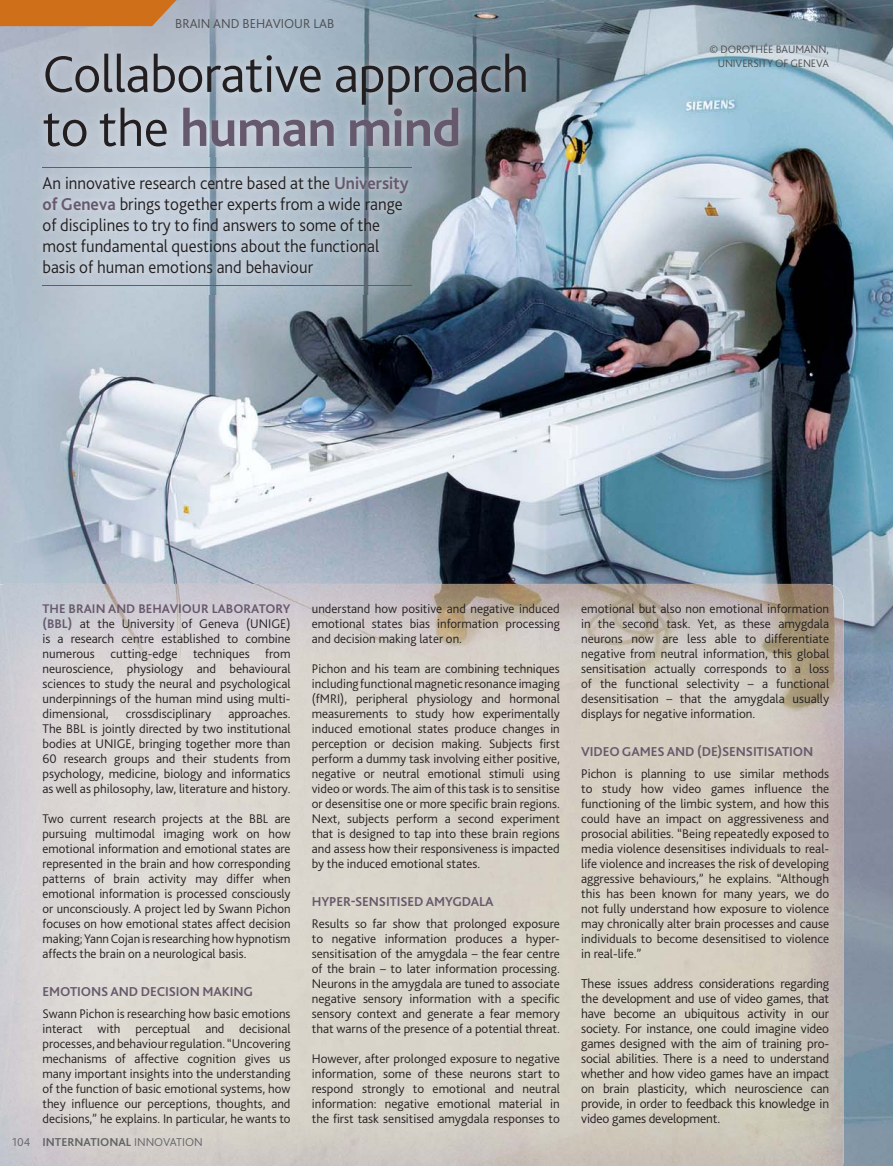
<style>
.page{position:relative;width:893px;height:1166px;background:#fff}
.page>*{position:absolute;margin:0;border:0;box-sizing:border-box;transform-origin:0 0}
.t1{font:300 54px/54px "Bliss 2";letter-spacing:-.01em;color:#231f20}
.t2{font:300 18px/21px "Bliss 2";color:#231f20;scale:.95 1}
.t3{font:300 13.5px/15px "Bliss 2";letter-spacing:-.01em;color:#231f20;text-align:justify}
.t4{font:700 13.5px "Bliss 2";letter-spacing:-.01em;color:#67596d}
.t5{font:300 13.5px "Bliss 2";color:#4c4c4e}
.t6{font:300 13.2px/15px "Bliss 2";color:#231f20;text-align:justify}
.t7{font:300 12px "Bliss 2";color:#636466}
.t8{font:300 11.25px/14.2px "Bliss 2";letter-spacing:-.01em;color:#4c4c4e;text-align:right}
.s1{font-weight:700;color:#67596d}
.s2{font-weight:700}
</style>
<div class="page">
<img style="left:0;top:0;width:893px;height:1165px">
<img style="left:0;top:583px;width:843px;height:582px">
<img style="left:34px;top:44px;width:500px;height:111px">
<img style="left:33px;top:157px;width:384px;height:138px">
<hr style="left:43px;top:167px;width:369px;height:1px;background:#67596d">
<hr style="left:43px;top:285px;width:369px;height:1px;background:#67596d">
<svg style="left:0;top:0;width:190px;height:26px;background:#cb782f"></svg>
<p class="t5" style="left:175px;top:18px;width:161px">BRAIN AND BEHAVIOUR LAB</p>
<p class="t1" style="left:43px;top:52px;width:488px">Collaborative approach to the <span class="s1">human mind</span></p>
<p class="t2" style="left:43px;top:174px;width:387px">An innovative research centre based at the <span class="s1">University of Geneva</span> brings together experts from a wide range of disciplines to try to find answers to some of the most fundamental questions about the functional basis of human emotions and behaviour</p>
<p class="t8" style="left:709px;top:43px;width:121px">© DOROTHÉE BAUMANN,<br>UNIVERSITY OF GENEVA</p>
<p class="t6" style="left:43px;top:602px;width:250px"><span class="s1">THE BRAIN AND BEHAVIOUR LABORATORY (BBL)</span> at the University of Geneva (UNIGE) is a research centre established to combine numerous cutting-edge techniques from neuroscience, physiology and behavioural sciences to study the neural and psychological underpinnings of the human mind using multi&shy;dimensional,</p>
<p class="t6" style="left:43px;top:707px;width:250px;text-indent:186px">approaches.<br>The BBL is jointly directed by two institutional bodies at UNIGE, bringing together more than 60 research groups and their students from psychology, medicine, biology and informatics as well as philosophy, law, literature and history.</p>
<p class="t6" style="left:43px;top:812px;width:250px">Two current research projects at the BBL are pursuing multimodal imaging work on how emotional information and emotional states are represented in the brain and how corresponding patterns of brain activity may differ when emotional information is processed consciously or unconsciously. A project led by Swann Pichon focuses on how emotional states affect decision making; Yann Cojan is researching how hypnotism affects the brain on a neurological basis.</p>
<p class="t4" style="left:43px;top:982px;width:212px">EMOTIONS AND DECISION MAKING</p>
<p class="t6" style="left:43px;top:1007px;width:250px">Swann Pichon is researching how basic emotions interact with perceptual and decisional processes, and behaviour regulation. “Uncovering mechanisms of affective cognition gives us many important insights into the understanding of the function of basic emotional systems, how they influence our perceptions, thoughts, and decisions,” he explains. In particular, he wants to</p>
<p class="t6" style="left:126px;top:707px;width:87px">crossdisciplinary</p>
<p class="t7" style="left:12px;top:1136px;width:192px">104 <span class="s2">INTERNATIONAL</span> INNOVATION</p>
<p class="t6" style="left:312px;top:602px;width:250px">understand how positive and negative induced emotional states bias information processing and decision making later on.</p>
<p class="t6" style="left:312px;top:662px;width:250px">Pichon and his team are combining techniques including functional magnetic resonance imaging (fMRI), peripheral physiology and hormonal measurements to study how experimentally induced emotional states produce changes in perception or decision making. Subjects first perform a dummy task involving either positive, negative or neutral emotional stimuli using video or words. The aim of this task is to sensitise or desensitise one or more specific brain regions.<br>Next, subjects perform a second experiment that is designed to tap into these brain regions and assess how their responsiveness is impacted by the induced emotional states.</p>
<p class="t4" style="left:312px;top:892px;width:183px">HYPER-SENSITISED AMYGDALA</p>
<p class="t6" style="left:312px;top:917px;width:250px">Results so far show that prolonged exposure to negative information produces a hyper&shy;sensitisation of the amygdala – the fear centre of the brain – to later information processing.<br>Neurons in the amygdala are tuned to associate negative sensory information with a specific sensory context and generate a fear memory that warns of the presence of a potential threat.</p>
<p class="t6" style="left:312px;top:1052px;width:250px">However, after prolonged exposure to negative information, some of these neurons start to respond strongly to emotional and neutral information: negative emotional material in the first task sensitised amygdala responses to</p>
<p class="t6" style="left:581px;top:602px;width:250px">emotional but also non emotional information in the second task. Yet, as these amygdala neurons now are less able to differentiate negative from neutral information, this global sensitisation actually corresponds to a loss of the functional selectivity – a functional desensitisation – that the amygdala usually displays for negative information.</p>
<p class="t4" style="left:581px;top:742px;width:234px">VIDEO GAMES AND (DE)SENSITISATION</p>
<p class="t6" style="left:581px;top:767px;width:250px">Pichon is planning to use similar methods to study how video games influence the functioning of the limbic system, and how this could have an impact on aggressiveness and prosocial abilities. “Being repeatedly exposed to media violence desensitises individuals to real&shy;life violence and increases the risk of developing aggressive behaviours,” he explains. “Although this has been known for many years, we do not fully understand how exposure to violence may chronically alter brain processes and cause individuals to become desensitised to violence in real-life.”</p>
<p class="t3" style="left:581px;top:977px;width:250px">These issues address considerations regarding the development and use of video games, that have become an ubiquitous activity in our society. For instance, one could imagine video games designed with the aim of training pro&shy;social abilities. There is a need to understand whether and how video games have an impact on brain plasticity, which neuroscience can provide, in order to feedback this knowledge in video games development.</p>
</div>
